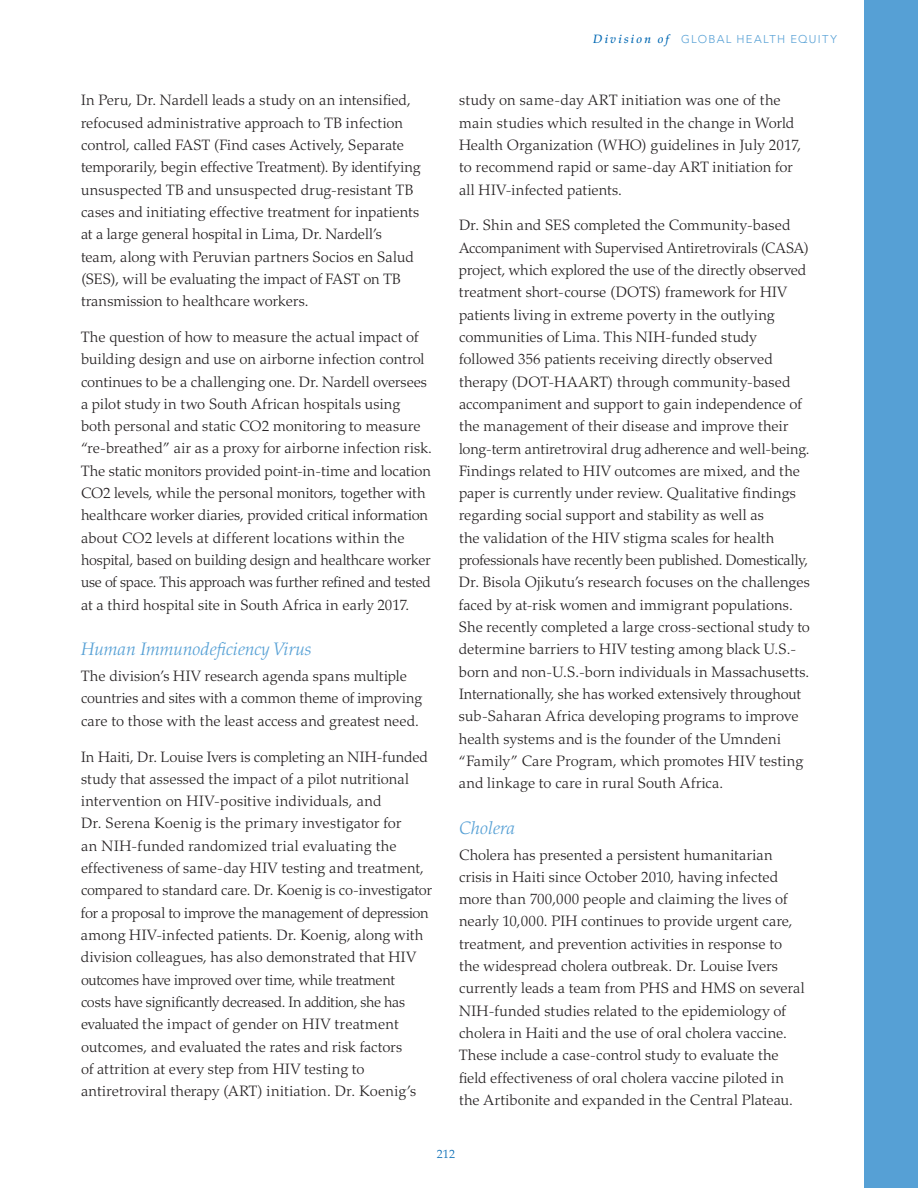
<style>
.page{position:relative;width:918px;height:1188px;background:#fff}
.page>*{position:absolute;margin:0;border:0;box-sizing:border-box;transform-origin:0 0}
.t1{font:italic 300 18px "Palatino LT Std";letter-spacing:.005em;color:#56a0d5}
.t2{font:300 15px/22.4px "Palatino LT Std";letter-spacing:.005em;color:#231f20}
.t3{font:300 12px "Palatino LT Std";color:#0168b3}
.t4{font:300 11.25px "Avenir LT Std";letter-spacing:.115em;color:#56a0d5}
.s1{font-family:"Palatino LT Std";font-weight:500;font-style:italic;font-size:12px;color:#0168b3}
</style>
<div class="page">
<div style="left:864px;top:0;width:54px;height:1188px;background:#56a0d5"></div>
<p class="t2" style="left:81px;top:89px;width:341px">In Peru, Dr. Nardell leads a study on an intensified, refocused administrative approach to TB infection control, called FAST (Find cases Actively, Separate temporarily, begin effective Treatment). By identifying unsuspected TB and unsuspected drug-resistant TB cases and initiating effective treatment for inpatients at a large general hospital in Lima, Dr. Nardell’s team, along with Peruvian partners Socios en Salud (SES), will be evaluating the impact of FAST on TB transmission to healthcare workers.</p>
<p class="t2" style="left:81px;top:326px;width:353px">The question of how to measure the actual impact of building design and use on airborne infection control continues to be a challenging one. Dr. Nardell oversees a pilot study in two South African hospitals using both personal and static CO2 monitoring to measure “re-breathed” air as a proxy for airborne infection risk.<br>The static monitors provided point-in-time and location CO2 levels, while the personal monitors, together with healthcare worker diaries, provided critical information about CO2 levels at different locations within the hospital, based on building design and healthcare worker use of space. This approach was further refined and tested at a third hospital site in South Africa in early 2017.</p>
<p class="t1" style="left:81px;top:639px;width:232px">Human Immunodeficiency Virus</p>
<p class="t2" style="left:81px;top:665px;width:343px">The division’s HIV research agenda spans multiple countries and sites with a common theme of improving care to those with the least access and greatest need.</p>
<p class="t2" style="left:81px;top:745px;width:352px">In Haiti, Dr. Louise Ivers is completing an NIH-funded study that assessed the impact of a pilot nutritional intervention on HIV-positive individuals, and<br>Dr. Serena Koenig is the primary investigator for<br>an NIH-funded randomized trial evaluating the effectiveness of same-day HIV testing and treatment, compared to standard care. Dr. Koenig is co-investigator for a proposal to improve the management of depression among HIV-infected patients. Dr. Koenig, along with division colleagues, has also demonstrated that HIV outcomes have improved over time, while treatment<br>costs have significantly decreased. In addition, she has evaluated the impact of gender on HIV treatment outcomes, and evaluated the rates and risk factors<br>of attrition at every step from HIV testing to antiretroviral therapy (ART) initiation. Dr. Koenig’s</p>
<p class="t4" style="left:593px;top:33px;width:245px"><span class="s1">Division of</span> GLOBAL HEALTH EQUITY</p>
<p class="t2" style="left:459px;top:89px;width:344px">study on same-day ART initiation was one of the main studies which resulted in the change in World Health Organization (WHO) guidelines in July 2017, to recommend rapid or same-day ART initiation for all HIV-infected patients.</p>
<p class="t2" style="left:459px;top:214px;width:353px">Dr. Shin and SES completed the Community-based Accompaniment with Supervised Antiretrovirals (CASA) project, which explored the use of the directly observed treatment short-course (DOTS) framework for HIV patients living in extreme poverty in the outlying communities of Lima. This NIH-funded study followed 356 patients receiving directly observed therapy (DOT-HAART) through community-based accompaniment and support to gain independence of the management of their disease and improve their long-term antiretroviral drug adherence and well-being.<br>Findings related to HIV outcomes are mixed, and the paper is currently under review. Qualitative findings regarding social support and stability as well as<br>the validation of the HIV stigma scales for health professionals have recently been published. Domestically, Dr. Bisola Ojikutu’s research focuses on the challenges faced by at-risk women and immigrant populations.<br>She recently completed a large cross-sectional study to determine barriers to HIV testing among black U.S.- born and non-U.S.-born individuals in Massachusetts.<br>Internationally, she has worked extensively throughout sub-Saharan Africa developing programs to improve health systems and is the founder of the Umndeni “Family” Care Program, which promotes HIV testing and linkage to care in rural South Africa.</p>
<p class="t1" style="left:459px;top:817px;width:58px">Cholera</p>
<p class="t2" style="left:459px;top:844px;width:347px">Cholera has presented a persistent humanitarian crisis in Haiti since October 2010, having infected more than 700,000 people and claiming the lives of nearly 10,000. PIH continues to provide urgent care, treatment, and prevention activities in response to the widespread cholera outbreak. Dr. Louise Ivers currently leads a team from PHS and HMS on several NIH-funded studies related to the epidemiology of cholera in Haiti and the use of oral cholera vaccine.<br>These include a case-control study to evaluate the field effectiveness of oral cholera vaccine piloted in the Artibonite and expanded in the Central Plateau.</p>
<p class="t3" style="left:437px;top:1147px;width:20px">212</p>
</div>
